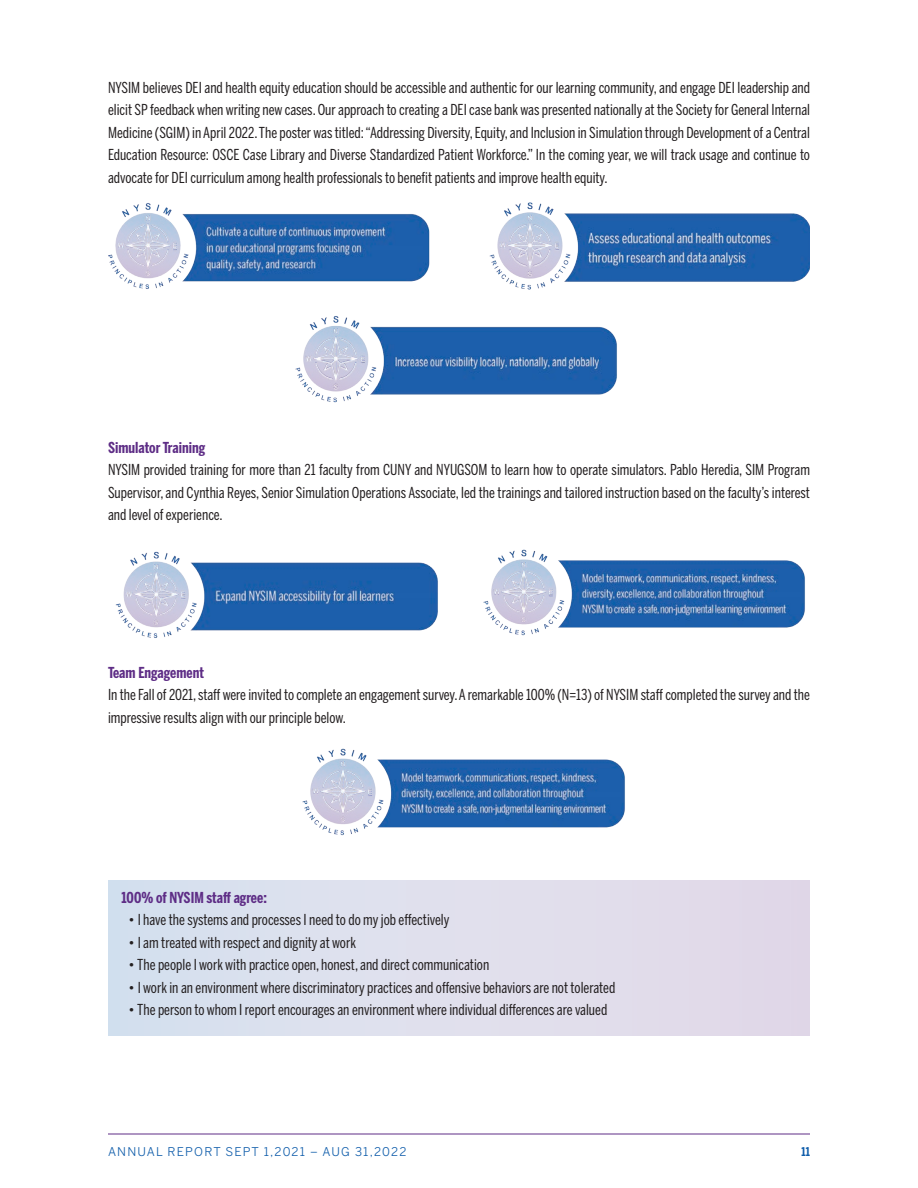
<style>
.page{position:relative;width:918px;height:1188px;background:#fff}
.page>*{position:absolute;margin:0;border:0;box-sizing:border-box;transform-origin:0 0}
.t1{font:15px/22.5px "Benton Sans Comp";color:#231f20;text-align:justify}
.t2{font:700 15px "Benton Sans Comp";color:#5e2d86}
.t3{font:12px "Benton Sans";letter-spacing:.1em;color:#115eab}
.t4{font:700 12px "Benton Sans Comp";color:#115eab}
</style>
<div class="page">
<hr style="left:108px;top:1134px;width:702px;height:1px;background:#5e2d86">
<div style="left:108px;top:881px;width:702px;height:155px;background:#e0dfed"></div>
<img style="left:108px;top:203px;width:322px;height:86px">
<img style="left:115px;top:551px;width:323px;height:87px">
<img style="left:302px;top:748px;width:323px;height:88px">
<img style="left:483px;top:549px;width:322px;height:87px">
<img style="left:489px;top:202px;width:321px;height:88px">
<img style="left:295px;top:316px;width:322px;height:87px">
<p class="t1" style="left:108px;top:76px;width:704px">NYSIM believes DEI and health equity education should be accessible and authentic for our learning community, and engage DEI leadership and elicit SP feedback when writing new cases. Our approach to creating a DEI case bank was presented nationally at the Society for General Internal Medicine (SGIM) in April 2022. The poster was titled: “Addressing Diversity, Equity, and Inclusion in Simulation through Development of a Central Education Resource: OSCE Case Library and Diverse Standardized Patient Workforce.” In the coming year, we will track usage and continue to advocate for DEI curriculum among health professionals to benefit patients and improve health equity.</p>
<p class="t2" style="left:108px;top:439px;width:99px">Simulator Training</p>
<p class="t1" style="left:108px;top:459px;width:704px">NYSIM provided training for more than 21 faculty from CUNY and NYUGSOM to learn how to operate simulators. Pablo Heredia, SIM Program Supervisor, and Cynthia Reyes, Senior Simulation Operations Associate, led the trainings and tailored instruction based on the faculty’s interest and level of experience.</p>
<p class="t2" style="left:108px;top:664px;width:98px">Team Engagement</p>
<p class="t1" style="left:108px;top:684px;width:703px">In the Fall of 2021, staff were invited to complete an engagement survey. A remarkable 100% (N=13) of NYSIM staff completed the survey and the impressive results align with our principle below.</p>
<p class="t2" style="left:122px;top:889px;width:147px">100% of NYSIM staff agree:</p>
<p class="t1" style="left:128px;top:909px;width:323px">• I have the systems and processes I need to do my job effectively</p>
<p class="t1" style="left:128px;top:931px;width:229px">• I am treated with respect and dignity at work</p>
<p class="t1" style="left:128px;top:954px;width:363px">• The people I work with practice open, honest, and direct communication</p>
<p class="t1" style="left:128px;top:976px;width:489px">• I work in an environment where discriminatory practices and offensive behaviors are not tolerated</p>
<p class="t1" style="left:128px;top:999px;width:481px">• The person to whom I report encourages an environment where individual differences are valued</p>
<p class="t3" style="left:108px;top:1144px;width:300px">ANNUAL REPORT SEPT 1,2021 – AUG 31,2022</p>
<p class="t4" style="left:802px;top:1145px;width:10px">11</p>
</div>
